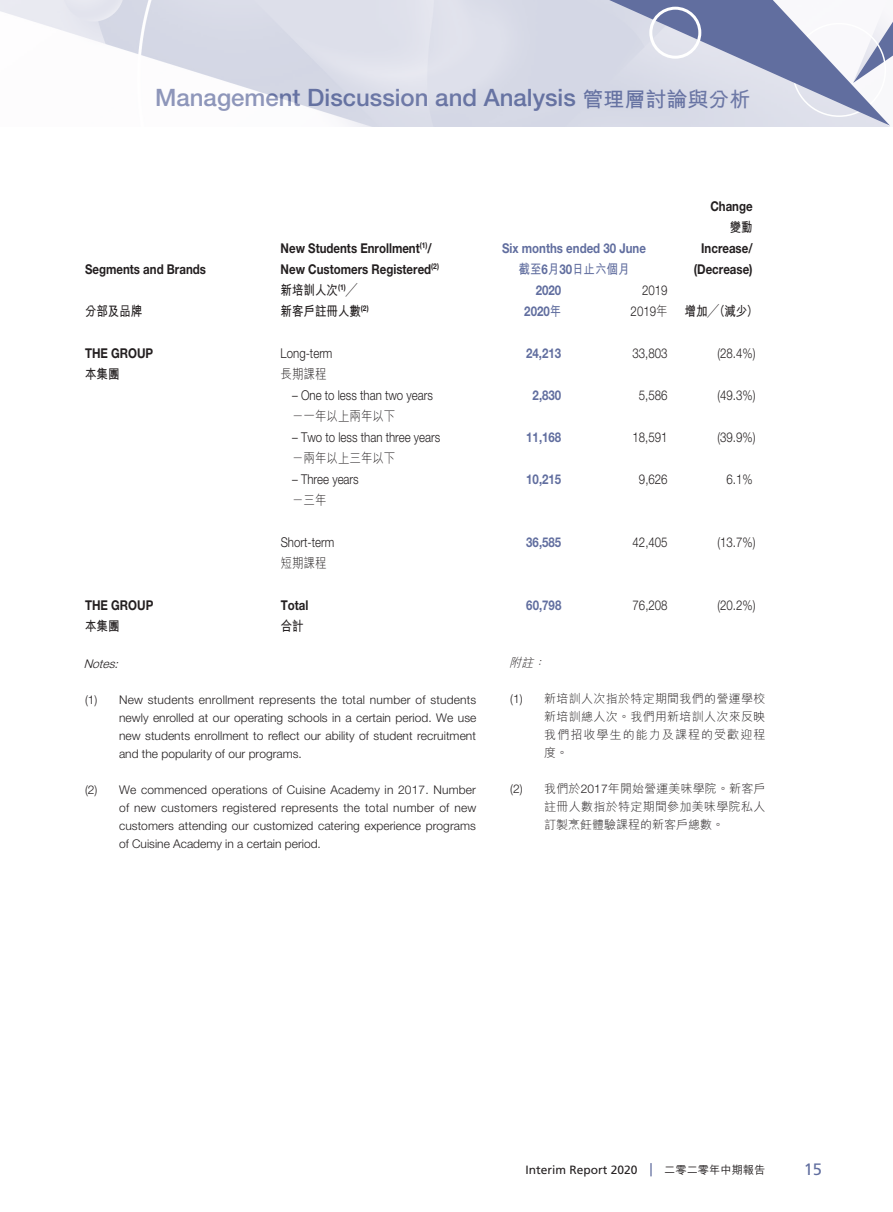
<style>
.page{position:relative;width:893px;height:1212px;background:#fff}
.page>*{position:absolute;margin:0;border:0;box-sizing:border-box;transform-origin:0 0}
.t1{font:500 24px "Helvetica Neue LT Std";color:#616e9f}
.t2{font:16.5px "Frutiger LT Std";color:#616e9f}
.t3{font:300 13.5px/21px "Helvetica Neue LT Std";color:#231f20;text-align:right;scale:.85 1}
.t4{font:700 13.5px/21px "Helvetica Neue LT Std";color:#231f20;scale:.85 1}
.t5{font:700 13.5px/21px "Helvetica Neue LT Std";color:#616e9f;text-align:right;scale:.85 1}
.t6{font:700 13.5px/21px "M Hei HK";color:#231f20;scale:.85 1}
.t7{font:300 13.5px "M Hei HK";color:#231f20;scale:.85 1}
.t8{font:700 13.5px "M Hei HK";color:#616e9f;scale:.85 1}
.t9{font:300 12px/18px "Helvetica Neue LT Std";color:#231f20;text-align:justify}
.t10{font:300 12px/18px "M Hei HK";letter-spacing:.025em;color:#231f20;text-align:justify}
.t11{font:12px "Frutiger LT Std";color:#231f20}
.t12{font:italic 300 12px "Helvetica Neue LT Std";color:#231f20}
.t13{font:italic 300 12px "M Hei HK";color:#231f20}
.s1{font-family:"M Hei HK";font-weight:700;font-size:21px}
.s2{font-family:"Helvetica Neue LT Std"}
.s3{font-family:"M Hei HK"}
.s4{font-family:"M Hei HK";font-weight:500;font-size:11.25px}
</style>
<div class="page">
<svg style="left:650px;top:1163px;width:2px;height:13px"></svg>
<img style="left:0;top:0;width:571px;height:126px">
<svg style="left:571px;top:0;width:322px;height:126px"></svg>
<div style="left:649px;top:7px;width:52px;height:52px;border:3px solid #fff;border-radius:50%"></div>
<h1 class="t1" style="left:155px;top:84px;width:597px">Management Discussion and Analysis <span class="s1">管理層討論與分析</span></h1>
<p class="t4" style="left:710px;top:195px;width:51px">Change</p>
<p class="t6" style="left:730px;top:215px;width:28px">變動</p>
<p class="t4" style="left:85px;top:258px;width:144px">Segments and Brands</p>
<p class="t4" style="left:281px;top:237px;width:188px">New Students Enrollment<sup>(1)</sup>/<br>New Customers Registered<sup>(2)</sup></p>
<p class="t5" style="left:502px;top:237px;width:171px">Six months ended 30 June</p>
<p class="t8" style="left:519px;top:259px;width:132px">截至<span class="s2">6</span>月<span class="s2">30</span>日止六個月</p>
<p class="t4" style="left:694px;top:237px;width:71px;text-align:center">Increase/ (Decrease)</p>
<p class="t6" style="left:85px;top:299px;width:69px">分部及品牌</p>
<p class="t6" style="left:281px;top:278px;width:105px">新培訓人次<sup>(1)</sup>╱新客戶註冊人數<sup>(2)</sup></p>
<p class="t5" style="left:524px;top:279px;width:45px">2020<br>2020<span class="s3">年</span></p>
<p class="t3" style="left:631px;top:279px;width:45px">2019<br>2019<span class="s3">年</span></p>
<p class="t6" style="left:685px;top:299px;width:88px">增加╱（減少）</p>
<p class="t4" style="left:85px;top:342px;width:82px">THE GROUP</p>
<p class="t6" style="left:85px;top:362px;width:42px">本集團</p>
<p class="t3" style="left:281px;top:342px;width:63px">Long-term</p>
<p class="t7" style="left:281px;top:364px;width:56px">長期課程</p>
<p class="t5" style="left:526px;top:342px;width:43px">24,213</p>
<p class="t3" style="left:632px;top:342px;width:43px">33,803</p>
<p class="t3" style="left:717px;top:342px;width:46px">(28.4%)</p>
<p class="t3" style="left:292px;top:384px;width:167px">– One to less than two years</p>
<p class="t7" style="left:292px;top:406px;width:123px">－一年以上兩年以下</p>
<p class="t5" style="left:533px;top:384px;width:35px">2,830</p>
<p class="t3" style="left:639px;top:384px;width:35px">5,586</p>
<p class="t3" style="left:717px;top:384px;width:46px">(49.3%)</p>
<p class="t3" style="left:292px;top:426px;width:176px">– Two to less than three years</p>
<p class="t7" style="left:292px;top:448px;width:123px">－兩年以上三年以下</p>
<p class="t5" style="left:526px;top:426px;width:43px">11,168</p>
<p class="t3" style="left:633px;top:426px;width:43px">18,591</p>
<p class="t3" style="left:717px;top:426px;width:46px">(39.9%)</p>
<p class="t3" style="left:292px;top:468px;width:80px">– Three years</p>
<p class="t7" style="left:292px;top:490px;width:42px">－三年</p>
<p class="t5" style="left:526px;top:468px;width:43px">10,215</p>
<p class="t3" style="left:639px;top:468px;width:35px">9,626</p>
<p class="t3" style="left:726px;top:468px;width:32px">6.1%</p>
<p class="t3" style="left:281px;top:531px;width:65px">Short-term</p>
<p class="t7" style="left:281px;top:553px;width:56px">短期課程</p>
<p class="t5" style="left:526px;top:531px;width:43px">36,585</p>
<p class="t3" style="left:633px;top:531px;width:43px">42,405</p>
<p class="t3" style="left:717px;top:531px;width:46px">(13.7%)</p>
<p class="t4" style="left:85px;top:594px;width:82px">THE GROUP</p>
<p class="t6" style="left:85px;top:614px;width:42px">本集團</p>
<p class="t4" style="left:281px;top:594px;width:34px">Total</p>
<p class="t6" style="left:281px;top:614px;width:29px">合計</p>
<p class="t5" style="left:526px;top:594px;width:43px">60,798</p>
<p class="t3" style="left:633px;top:594px;width:43px">76,208</p>
<p class="t3" style="left:717px;top:594px;width:46px">(20.2%)</p>
<p class="t12" style="left:84px;top:656px;width:39px">Notes:</p>
<p class="t9" style="left:119px;top:690px;width:359px;text-indent:-34px">(1) New students enrollment represents the total number of students newly enrolled at our operating schools in a certain period. We use new students enrollment to reflect our ability of student recruitment and the popularity of our programs.</p>
<p class="t9" style="left:119px;top:780px;width:359px;text-indent:-34px">(2) We commenced operations of Cuisine Academy in 2017. Number of new customers registered represents the total number of new customers attending our customized catering experience programs of Cuisine Academy in a certain period.</p>
<p class="t13" style="left:509px;top:654px;width:42px">附註：</p>
<p class="t10" style="left:544px;top:689px;width:223px;text-indent:-34px"><span class="s2">(1)</span> 新培訓人次指於特定期間我們的營運學校新培訓總人次。我們用新培訓人次來反映我們招收學生的能力及課程的受歡迎程度。</p>
<p class="t10" style="left:544px;top:779px;width:223px;text-indent:-34px"><span class="s2">(2)</span> 我們於<span class="s2">2017</span>年開始營運美味學院。新客戶註冊人數指於特定期間參加美味學院私人訂製烹飪體驗課程的新客戶總數。</p>
<p class="t11" style="left:525px;top:1162px;width:241px">Interim Report 2020 <span class="s4">二零二零年中期報告</span></p>
<h2 class="t2" style="left:804px;top:1159px;width:20px">15</h2>
</div>
